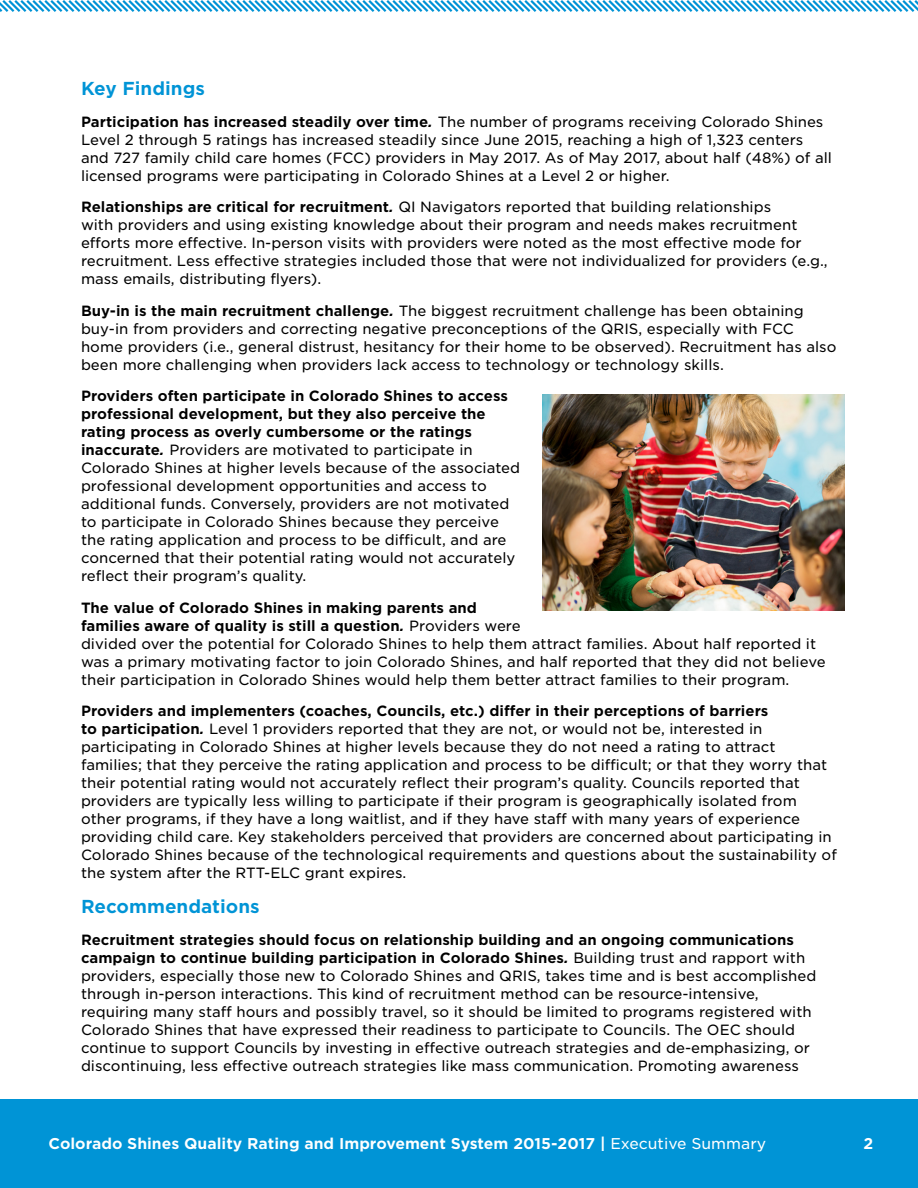
<style>
.page{position:relative;width:918px;height:1188px;background:#fff}
.page>*{position:absolute;margin:0;border:0;box-sizing:border-box;transform-origin:0 0}
.t1{font:700 18px "Gotham S Sm";color:#0094d6}
.t2{font:700 15px "Gotham S Sm";color:#fff}
.t3{font:14.25px/18px "Gotham S Sm";color:#000}
.s1{font-weight:700}
.s2{font-weight:700;font-style:italic}
.s3{font-weight:400}
</style>
<div class="page">
<div style="left:0;top:1099px;width:918px;height:89px;background:#0094d6"></div>
<svg style="left:0;top:0;width:918px;height:12px"></svg>
<img style="left:542px;top:395px;width:302px;height:216px">
<p class="t1" style="left:81px;top:76px;width:126px">Key Findings</p>
<p class="t3" style="left:81px;top:112px;width:753px"><span class="s1">Participation has increased steadily over time</span><span class="s2">.</span> The number of programs receiving Colorado Shines Level 2 through 5 ratings has increased steadily since June 2015, reaching a high of 1,323 centers and 727 family child care homes (FCC) providers in May 2017. As of May 2017, about half (48%) of all licensed programs were participating in Colorado Shines at a Level 2 or higher.</p>
<p class="t3" style="left:81px;top:198px;width:748px"><span class="s1">Relationships are critical for recruitment</span><span class="s2">.</span> QI Navigators reported that building relationships<br>with providers and using existing knowledge about their program and needs makes recruitment efforts more effective. In-person visits with providers were noted as the most effective mode for recruitment. Less effective strategies included those that were not individualized for providers (e.g., mass emails, distributing flyers).</p>
<p class="t3" style="left:81px;top:301px;width:757px"><span class="s1">Buy-in is the main recruitment challenge</span><span class="s2">.</span> The biggest recruitment challenge has been obtaining buy-in from providers and correcting negative preconceptions of the QRIS, especially with FCC home providers (i.e., general distrust, hesitancy for their home to be observed). Recruitment has also been more challenging when providers lack access to technology or technology skills.</p>
<p class="t3" style="left:81px;top:387px;width:441px"><span class="s1">Providers often participate in Colorado Shines to access professional development, but they also perceive the rating process as overly cumbersome or the ratings inaccurate</span><span class="s2">.</span> Providers are motivated to participate in Colorado Shines at higher levels because of the associated professional development opportunities and access to additional funds. Conversely, providers are not motivated to participate in Colorado Shines because they perceive the rating application and process to be difficult, and are concerned that their potential rating would not accurately reflect their program’s quality.</p>
<p class="t3" style="left:81px;top:598px;width:746px"><span class="s1">The value of Colorado Shines in making parents and<br>families aware of quality is still a question</span><span class="s2">.</span> Providers were<br>divided over the potential for Colorado Shines to help them attract families. About half reported it was a primary motivating factor to join Colorado Shines, and half reported that they did not believe their participation in Colorado Shines would help them better attract families to their program.</p>
<p class="t3" style="left:81px;top:702px;width:757px"><span class="s1">Providers and implementers (coaches, Councils, etc.) differ in their perceptions of barriers<br>to participation</span><span class="s2">.</span> Level 1 providers reported that they are not, or would not be, interested in participating in Colorado Shines at higher levels because they do not need a rating to attract families; that they perceive the rating application and process to be difficult; or that they worry that their potential rating would not accurately reflect their program’s quality. Councils reported that providers are typically less willing to participate if their program is geographically isolated from other programs, if they have a long waitlist, and if they have staff with many years of experience providing child care. Key stakeholders perceived that providers are concerned about participating in Colorado Shines because of the technological requirements and questions about the sustainability of the system after the RTT-ELC grant expires.</p>
<p class="t1" style="left:81px;top:894px;width:180px">Recommendations</p>
<p class="t3" style="left:81px;top:930px;width:737px"><span class="s1">Recruitment strategies should focus on relationship building and an ongoing communications campaign to continue building participation in Colorado Shines</span><span class="s2">.</span> Building trust and rapport with providers, especially those new to Colorado Shines and QRIS, takes time and is best accomplished through in-person interactions. This kind of recruitment method can be resource-intensive, requiring many staff hours and possibly travel, so it should be limited to programs registered with Colorado Shines that have expressed their readiness to participate to Councils. The OEC should continue to support Councils by investing in effective outreach strategies and de-emphasizing, or discontinuing, less effective outreach strategies like mass communication. Promoting awareness</p>
<p class="t2" style="left:49px;top:1133px;width:719px">Colorado Shines Quality Rating and Improvement System 2015-2017 | <span class="s3">Executive Summary</span></p>
<p class="t2" style="left:863px;top:1133px;width:11px">2</p>
</div>
